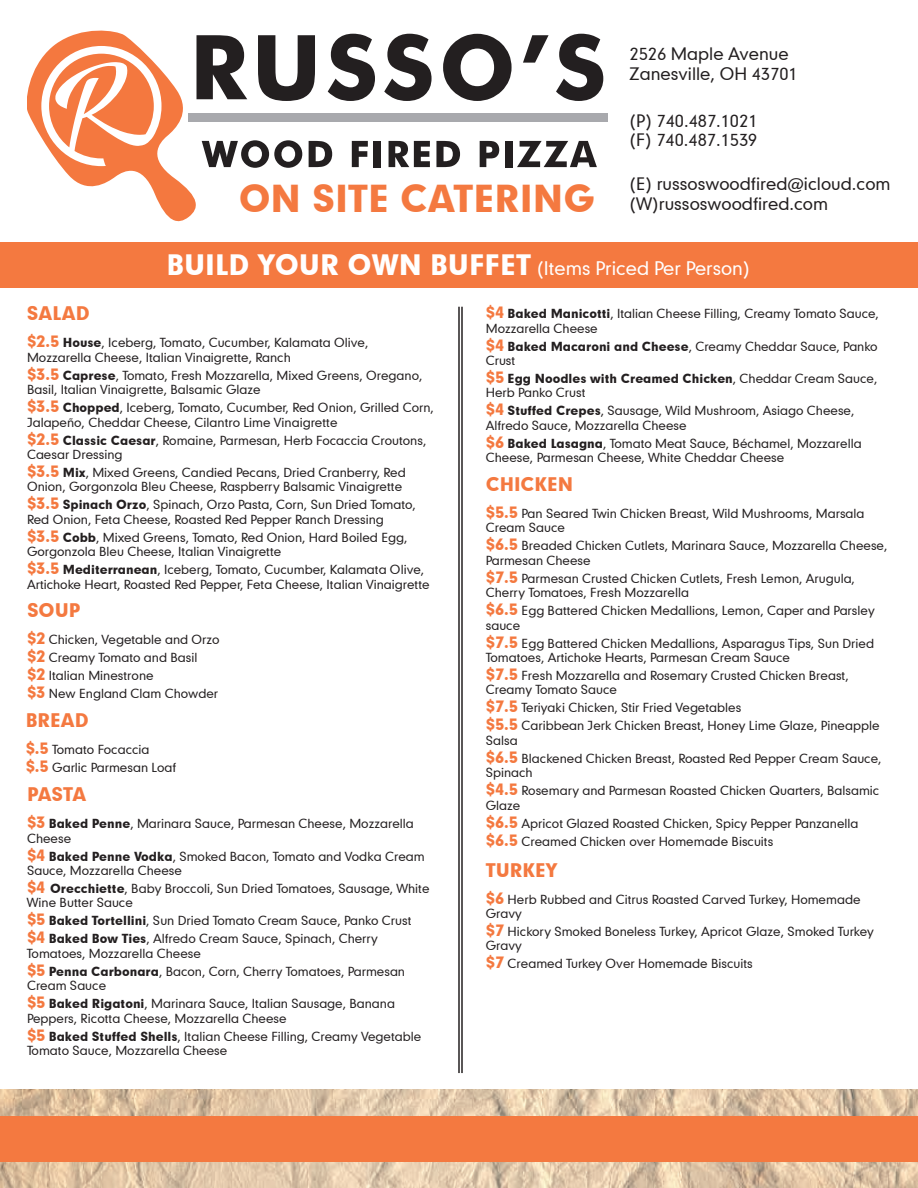
<style>
.page{position:relative;width:918px;height:1188px;background:#fff}
.page>*{position:absolute;margin:0;border:0;box-sizing:border-box;transform-origin:0 0}
.t1{font:35.7px "Geometric 706 BT Black B";color:#f47940}
.t2{font:18px "Geometric 706 BT Medium B";color:#fff}
.t3{font:18px "Geometric 706 BT Black B";color:#f47940}
.t4{font:16.5px/19.8px "Geometric 706 BT Medium B";color:#231f20}
.t5{font:12px/14.4px "Geometric 706 BT Medium B";color:#231f20}
.t6{font:12px "Geometric 706 BT Black B";color:#231f20}
.s1{font-family:"Geometric 706 BT Black B";font-size:27px}
.s2{font-family:"Geometric 706 BT Black B";font-size:15px;color:#f47940}
.s3{font-family:"Geometric 706 BT Black B"}
.s4{font-size:15px;color:#f47940}
.s5{font-family:"Geometric 706 BT Medium B"}
</style>
<div class="page">
<img style="left:0;top:1090px;width:918px;height:98px">
<div style="left:0;top:1116px;width:918px;height:46px;background:#f47940"></div>
<div style="left:0;top:242px;width:918px;height:46px;background:#f47940"></div>
<svg style="left:384px;top:34px;width:48px;height:67px"></svg>
<svg style="left:443px;top:34px;width:69px;height:67px"></svg>
<svg style="left:523px;top:35px;width:26px;height:28px"></svg>
<svg style="left:556px;top:34px;width:47px;height:67px"></svg>
<div style="left:374px;top:141px;width:7px;height:26px;background:#231f20"></div>
<svg style="left:389px;top:141px;width:41px;height:26px"></svg>
<svg style="left:436px;top:141px;width:24px;height:26px"></svg>
<svg style="left:480px;top:141px;width:19px;height:26px"></svg>
<div style="left:505px;top:141px;width:7px;height:26px;background:#231f20"></div>
<svg style="left:517px;top:141px;width:80px;height:26px"></svg>
<div style="left:189px;top:113px;width:419px;height:8px;background:#a8a9ad"></div>
<svg style="left:27px;top:30px;width:348px;height:192px"></svg>
<hr style="left:461px;top:307px;width:2px;height:766px;background:#231f20">
<hr style="left:458px;top:307px;width:2px;height:766px;background:#231f20">
<h3 class="t4" style="left:630px;top:43px;width:170px">2526 Maple Avenue<br>Zanesville, OH 43701</h3>
<h1 class="t1" style="left:239px;top:175px;width:358px">ON SITE CATERING</h1>
<h3 class="t4" style="left:630px;top:110px;width:129px">(P) 740.487.1021 (F) 740.487.1539</h3>
<h3 class="t4" style="left:630px;top:173px;width:262px">(E) russoswoodfired@icloud.com (W)russoswoodfired.com</h3>
<h2 class="t2" style="left:166px;top:257px;width:585px"><span class="s1">BUILD YOUR OWN BUFFET</span> (Items Priced Per Person)</h2>
<h2 class="t3" style="left:27px;top:301px;width:64px">SALAD</h2>
<p class="t5" style="left:27px;top:335px;width:343px"><span class="s2">$2.5</span> <span class="s3">House</span>, Iceberg, Tomato, Cucumber, Kalamata Olive,<br>Mozzarella Cheese, Italian Vinaigrette, Ranch</p>
<p class="t5" style="left:27px;top:368px;width:397px"><span class="s2">$3.5</span> <span class="s3">Caprese</span>, Tomato, Fresh Mozzarella, Mixed Greens, Oregano,<br>Basil, Italian Vinaigrette, Balsamic Glaze</p>
<p class="t5" style="left:27px;top:400px;width:408px"><span class="s2">$3.5</span> <span class="s3">Chopped</span>, Iceberg, Tomato, Cucumber, Red Onion, Grilled Corn,<br>Jalapeño, Cheddar Cheese, Cilantro Lime Vinaigrette</p>
<p class="t5" style="left:27px;top:433px;width:401px"><span class="s2">$2.5</span> <span class="s3">Classic Caesar</span>, Romaine, Parmesan, Herb Focaccia Croutons,<br>Caesar Dressing</p>
<p class="t5" style="left:27px;top:465px;width:380px"><span class="s2">$3.5</span> <span class="s3">Mix</span>, Mixed Greens, Candied Pecans, Dried Cranberry, Red<br>Onion, Gorgonzola Bleu Cheese, Raspberry Balsamic Vinaigrette</p>
<p class="t5" style="left:27px;top:497px;width:390px"><span class="s2">$3.5</span> <span class="s3">Spinach Orzo</span>, Spinach, Orzo Pasta, Corn, Sun Dried Tomato,<br>Red Onion, Feta Cheese, Roasted Red Pepper Ranch Dressing</p>
<p class="t5" style="left:27px;top:530px;width:382px"><span class="s2">$3.5</span> <span class="s3">Cobb</span>, Mixed Greens, Tomato, Red Onion, Hard Boiled Egg,<br>Gorgonzola Bleu Cheese, Italian Vinaigrette</p>
<p class="t5" style="left:27px;top:562px;width:404px"><span class="s2">$3.5</span> <span class="s3">Mediterranean</span>, Iceberg, Tomato, Cucumber, Kalamata Olive,<br>Artichoke Heart, Roasted Red Pepper, Feta Cheese, Italian Vinaigrette</p>
<h2 class="t3" style="left:27px;top:598px;width:55px">SOUP</h2>
<p class="t5" style="left:27px;top:631px;width:194px;line-height:18px"><span class="s2">$2</span> Chicken, Vegetable and Orzo <span class="s2">$2</span> Creamy Tomato and Basil<br><span class="s2">$2</span> Italian Minestrone<br><span class="s2">$3</span> New England Clam Chowder</p>
<h2 class="t3" style="left:26px;top:708px;width:64px">BREAD</h2>
<p class="t5" style="left:26px;top:740px;width:152px;line-height:18px"><span class="s2">$.5</span> Tomato Focaccia<br><span class="s2">$.5</span> Garlic Parmesan Loaf</p>
<h2 class="t3" style="left:27px;top:782px;width:61px">PASTA</h2>
<p class="t5" style="left:27px;top:816px;width:388px"><span class="s2">$3</span> <span class="s3">Baked Penne</span>, Marinara Sauce, Parmesan Cheese, Mozzarella<br>Cheese</p>
<p class="t5" style="left:27px;top:848px;width:399px"><span class="s2">$4</span> <span class="s3">Baked Penne Vodka</span>, Smoked Bacon, Tomato and Vodka Cream<br>Sauce, Mozzarella Cheese</p>
<p class="t5" style="left:27px;top:881px;width:404px"><span class="s2">$4</span> <span class="s3">Orecchiette</span>, Baby Broccoli, Sun Dried Tomatoes, Sausage, White<br>Wine Butter Sauce</p>
<p class="t5" style="left:27px;top:911px;width:386px;line-height:18px"><span class="s2">$5</span> <span class="s3">Baked Tortellini</span>, Sun Dried Tomato Cream Sauce, Panko Crust <span class="s2">$4</span> <span class="s3">Baked Bow Ties</span>, Alfredo Cream Sauce, Spinach, Cherry</p>
<p class="t5" style="left:27px;top:944px;width:380px;line-height:18px">Tomatoes, Mozzarella Cheese<br><span class="s2">$5</span> <span class="s3">Penna Carbonara</span>, Bacon, Corn, Cherry Tomatoes, Parmesan</p>
<p class="t5" style="left:27px;top:976px;width:370px;line-height:18px">Cream Sauce<br><span class="s2">$5</span> <span class="s3">Baked Rigatoni</span>, Marinara Sauce, Italian Sausage, Banana</p>
<p class="t5" style="left:27px;top:1009px;width:396px;line-height:18px">Peppers, Ricotta Cheese, Mozzarella Cheese<br><span class="s2">$5</span> <span class="s3">Baked Stuffed Shells</span>, Italian Cheese Filling, Creamy Vegetable</p>
<p class="t5" style="left:27px;top:1043px;width:202px">Tomato Sauce, Mozzarella Cheese</p>
<p class="t5" style="left:486px;top:306px;width:395px"><span class="s2">$4</span> <span class="s3">Baked Manicotti</span>, Italian Cheese Filling, Creamy Tomato Sauce,<br>Mozzarella Cheese</p>
<p class="t5" style="left:486px;top:338px;width:393px"><span class="s2">$4</span> <span class="s3">Baked Macaroni and Cheese</span>, Creamy Cheddar Sauce, Panko<br>Crust</p>
<p class="t6" style="left:486px;top:370px;width:393px"><span class="s4">$5</span> Egg Noodles with Creamed Chicken<span class="s5">, Cheddar Cream Sauce,</span></p>
<p class="t5" style="left:486px;top:383px;width:370px;line-height:18px">Herb Panko Crust<br><span class="s2">$4</span> <span class="s3">Stuffed Crepes</span>, Sausage, Wild Mushroom, Asiago Cheese,</p>
<p class="t5" style="left:486px;top:416px;width:377px;line-height:18px">Alfredo Sauce, Mozzarella Cheese<br><span class="s2">$6</span> <span class="s3">Baked Lasagna</span>, Tomato Meat Sauce, Béchamel, Mozzarella</p>
<p class="t5" style="left:486px;top:450px;width:300px">Cheese, Parmesan Cheese, White Cheddar Cheese</p>
<h2 class="t3" style="left:486px;top:472px;width:89px">CHICKEN</h2>
<p class="t5" style="left:486px;top:506px;width:380px"><span class="s2">$5.5</span> Pan Seared Twin Chicken Breast, Wild Mushrooms, Marsala<br>Cream Sauce</p>
<p class="t5" style="left:486px;top:538px;width:403px"><span class="s2">$6.5</span> Breaded Chicken Cutlets, Marinara Sauce, Mozzarella Cheese,<br>Parmesan Cheese</p>
<p class="t5" style="left:486px;top:571px;width:371px"><span class="s2">$7.5</span> Parmesan Crusted Chicken Cutlets, Fresh Lemon, Arugula,<br>Cherry Tomatoes, Fresh Mozzarella</p>
<p class="t5" style="left:486px;top:603px;width:390px"><span class="s2">$6.5</span> Egg Battered Chicken Medallions, Lemon, Caper and Parsley sauce</p>
<p class="t5" style="left:486px;top:636px;width:390px"><span class="s2">$7.5</span> Egg Battered Chicken Medallions, Asparagus Tips, Sun Dried<br>Tomatoes, Artichoke Hearts, Parmesan Cream Sauce</p>
<p class="t5" style="left:486px;top:668px;width:364px"><span class="s2">$7.5</span> Fresh Mozzarella and Rosemary Crusted Chicken Breast,<br>Creamy Tomato Sauce</p>
<p class="t5" style="left:486px;top:699px;width:395px;line-height:18px"><span class="s2">$7.5</span> Teriyaki Chicken, Stir Fried Vegetables<br><span class="s2">$5.5</span> Caribbean Jerk Chicken Breast, Honey Lime Glaze, Pineapple</p>
<p class="t5" style="left:486px;top:731px;width:397px;line-height:18px">Salsa<br><span class="s2">$6.5</span> Blackened Chicken Breast, Roasted Red Pepper Cream Sauce,</p>
<p class="t5" style="left:486px;top:763px;width:395px;line-height:18px">Spinach<br><span class="s2">$4.5</span> Rosemary and Parmesan Roasted Chicken Quarters, Balsamic</p>
<p class="t5" style="left:486px;top:796px;width:374px;line-height:18px">Glaze<br><span class="s2">$6.5</span> Apricot Glazed Roasted Chicken, Spicy Pepper Panzanella <span class="s2">$6.5</span> Creamed Chicken over Homemade Biscuits</p>
<h2 class="t3" style="left:486px;top:858px;width:73px">TURKEY</h2>
<p class="t5" style="left:486px;top:892px;width:376px"><span class="s2">$6</span> Herb Rubbed and Citrus Roasted Carved Turkey, Homemade<br>Gravy</p>
<p class="t5" style="left:486px;top:924px;width:390px"><span class="s2">$7</span> Hickory Smoked Boneless Turkey, Apricot Glaze, Smoked Turkey<br>Gravy</p>
<p class="t5" style="left:486px;top:956px;width:269px"><span class="s2">$7</span> Creamed Turkey Over Homemade Biscuits</p>
</div>
